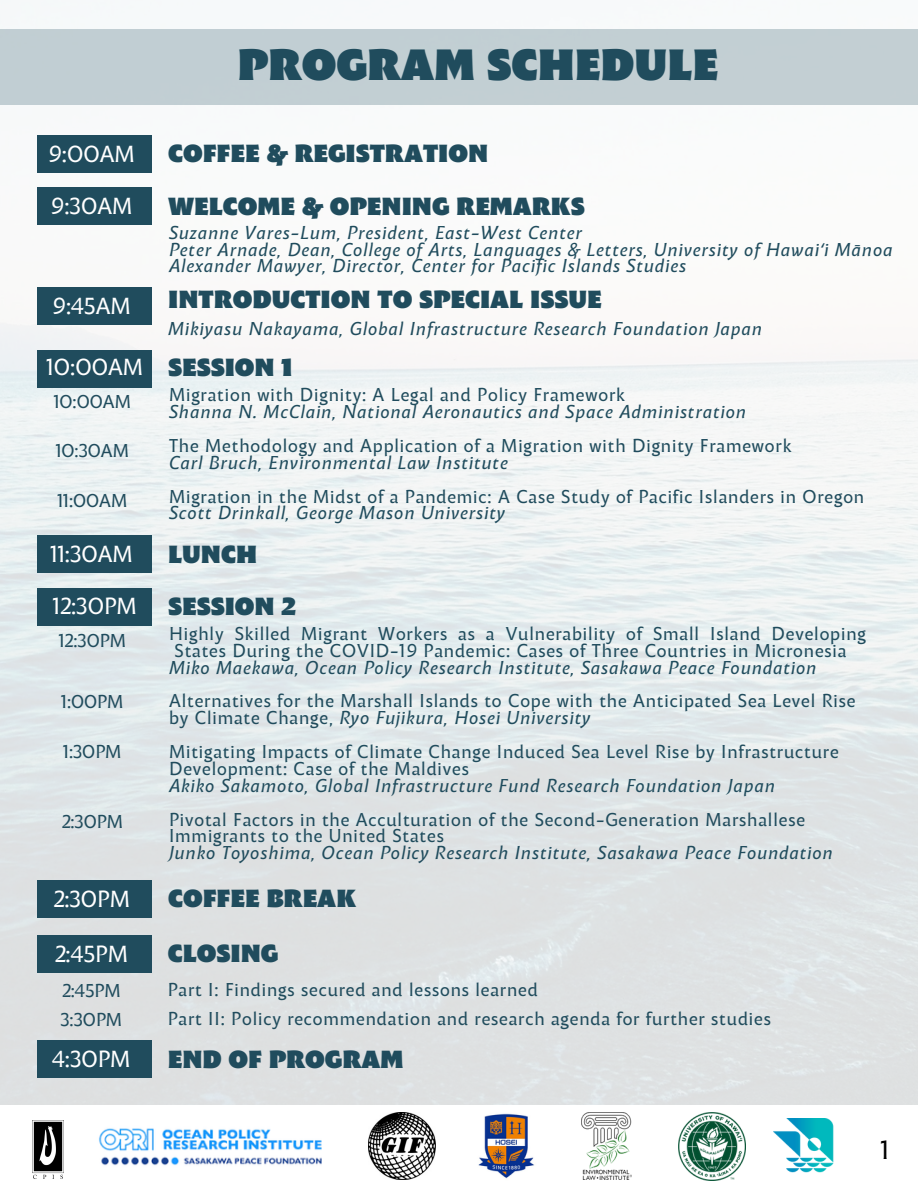
<style>
.page{position:relative;width:918px;height:1188px;background:#fff}
.page>*{position:absolute;margin:0;border:0;box-sizing:border-box;transform-origin:0 0}
.t1{font:42.3px "Malik Heavy Display";color:#204c5d}
.t2{font:25.5px "Malik";color:#000}
.t3{font:24px/52.1px "Malik Heavy Display";color:#204c5d}
.t4{font:22.5px "Malik";color:#fff}
.t5{font:18px/16.8px "Malik";letter-spacing:.05em;color:#204c5d}
.t6{font:italic 18px/16.8px "Malik";letter-spacing:.05em;color:#204c5d}
.t7{font:18px/29px "Malik";color:#204c5d}
.s1{font-family:"Noto Sans"}
.s2{font-style:italic}
</style>
<div class="page">
<img style="left:0;top:172px;width:918px;height:933px">
<div style="left:37px;top:135px;width:115px;height:37px;background:#204c5d"></div>
<div style="left:37px;top:187px;width:115px;height:38px;background:#204c5d"></div>
<div style="left:37px;top:288px;width:115px;height:37px;background:#204c5d"></div>
<div style="left:37px;top:350px;width:115px;height:37px;background:#204c5d"></div>
<div style="left:37px;top:536px;width:115px;height:37px;background:#204c5d"></div>
<div style="left:37px;top:589px;width:115px;height:37px;background:#204c5d"></div>
<div style="left:37px;top:880px;width:115px;height:37px;background:#204c5d"></div>
<div style="left:37px;top:935px;width:115px;height:37px;background:#204c5d"></div>
<div style="left:37px;top:1041px;width:115px;height:37px;background:#204c5d"></div>
<img style="left:32px;top:1121px;width:32px;height:58px">
<img style="left:774px;top:1119px;width:60px;height:54px">
<img style="left:99px;top:1128px;width:223px;height:38px">
<img style="left:478px;top:1113px;width:56px;height:66px">
<img style="left:368px;top:1112px;width:68px;height:68px">
<img style="left:581px;top:1112px;width:51px;height:68px">
<img style="left:678px;top:1113px;width:68px;height:67px">
<div style="left:0;top:29px;width:918px;height:76px;background:#c2cfd3"></div>
<p class="t4" style="left:49px;top:145px;width:88px">9:00AM</p>
<p class="t4" style="left:51px;top:197px;width:83px">9:30AM</p>
<p class="t4" style="left:53px;top:297px;width:80px">9:45AM</p>
<h1 class="t1" style="left:237px;top:49px;width:482px">PROGRAM SCHEDULE</h1>
<h3 class="t3" style="left:168px;top:130px;width:322px">COFFEE &amp; REGISTRATION</h3>
<h3 class="t3" style="left:168px;top:183px;width:418px">WELCOME &amp; OPENING REMARKS</h3>
<p class="t6" style="left:169px;top:226px;width:725px">Suzanne Vares-Lum, President, East-West Center<br>Peter Arnade, Dean, College of Arts, Languages &amp; Letters, University of Hawai<span class="s1">ʻ</span>i Mānoa<br>Alexander Mawyer, Director, Center for Pacific Islands Studies</p>
<h3 class="t3" style="left:168px;top:276px;width:435px">INTRODUCTION TO SPECIAL ISSUE</h3>
<p class="t6" style="left:168px;top:322px;width:596px">Mikiyasu Nakayama, Global Infrastructure Research Foundation Japan</p>
<p class="t4" style="left:47px;top:358px;width:98px">10:00AM</p>
<p class="t5" style="left:54px;top:395px;width:79px">10:00AM</p>
<p class="t5" style="left:56px;top:444px;width:75px">10:30AM</p>
<p class="t5" style="left:57px;top:494px;width:71px">11:00AM</p>
<p class="t4" style="left:50px;top:546px;width:84px">11:30AM</p>
<h3 class="t3" style="left:168px;top:530px;width:129px">LUNCH<br>SESSION 2</h3>
<p class="t5" style="left:175px;top:627px;width:693px;text-indent:-6px">Highly Skilled Migrant Workers as a Vulnerability of Small Island Developing<br>States During the COVID-19 Pandemic: Cases of Three Countries in Micronesia</p>
<p class="t6" style="left:169px;top:661px;width:649px">Miko Maekawa, Ocean Policy Research Institute, Sasakawa Peace Foundation</p>
<p class="t5" style="left:169px;top:694px;width:688px">Alternatives for the Marshall Islands to Cope with the Anticipated Sea Level Rise by Climate Change, <span class="s2">Ryo Fujikura, Hosei University</span></p>
<p class="t5" style="left:169px;top:745px;width:671px">Mitigating Impacts of Climate Change Induced Sea Level Rise by Infrastructure<br>Development: Case of the Maldives</p>
<p class="t6" style="left:169px;top:779px;width:607px">Akiko Sakamoto, Global Infrastructure Fund Research Foundation Japan</p>
<p class="t5" style="left:169px;top:813px;width:637px">Pivotal Factors in the Acculturation of the Second-Generation Marshallese<br>Immigrants to the United States</p>
<p class="t6" style="left:169px;top:846px;width:665px">Junko Toyoshima, Ocean Policy Research Institute, Sasakawa Peace Foundation</p>
<h3 class="t3" style="left:168px;top:344px;width:126px">SESSION 1</h3>
<p class="t5" style="left:169px;top:388px;width:457px">Migration with Dignity: A Legal and Policy Framework</p>
<p class="t6" style="left:169px;top:405px;width:579px">Shanna N. McClain, National Aeronautics and Space Administration</p>
<p class="t5" style="left:169px;top:439px;width:624px">The Methodology and Application of a Migration with Dignity Framework</p>
<p class="t6" style="left:169px;top:456px;width:340px">Carl Bruch, Environmental Law Institute</p>
<p class="t5" style="left:169px;top:489px;width:697px">Migration in the Midst of a Pandemic: A Case Study of Pacific Islanders in Oregon</p>
<p class="t6" style="left:169px;top:506px;width:337px">Scott Drinkall, George Mason University</p>
<p class="t4" style="left:53px;top:597px;width:85px">12:30PM</p>
<p class="t5" style="left:59px;top:634px;width:69px">12:30PM</p>
<p class="t5" style="left:61px;top:695px;width:64px">1:00PM</p>
<p class="t5" style="left:63px;top:745px;width:60px">1:30PM</p>
<p class="t5" style="left:62px;top:815px;width:63px">2:30PM</p>
<p class="t4" style="left:53px;top:890px;width:78px">2:30PM</p>
<h3 class="t3" style="left:168px;top:875px;width:189px">COFFEE BREAK</h3>
<h3 class="t3" style="left:168px;top:929px;width:112px">CLOSING</h3>
<p class="t5" style="left:168px;top:977px;width:605px;line-height:29px">Part I: Findings secured and lessons learned<br>Part II: Policy recommendation and research agenda for further studies</p>
<p class="t4" style="left:55px;top:945px;width:75px">2:45PM</p>
<p class="t7" style="left:60px;top:978px;width:63px">2:45PM<br>3:30PM</p>
<p class="t4" style="left:52px;top:1050px;width:80px">4:30PM</p>
<h3 class="t3" style="left:168px;top:1035px;width:237px">END OF PROGRAM</h3>
<h2 class="t2" style="left:881px;top:1140px;width:10px">1</h2>
</div>
